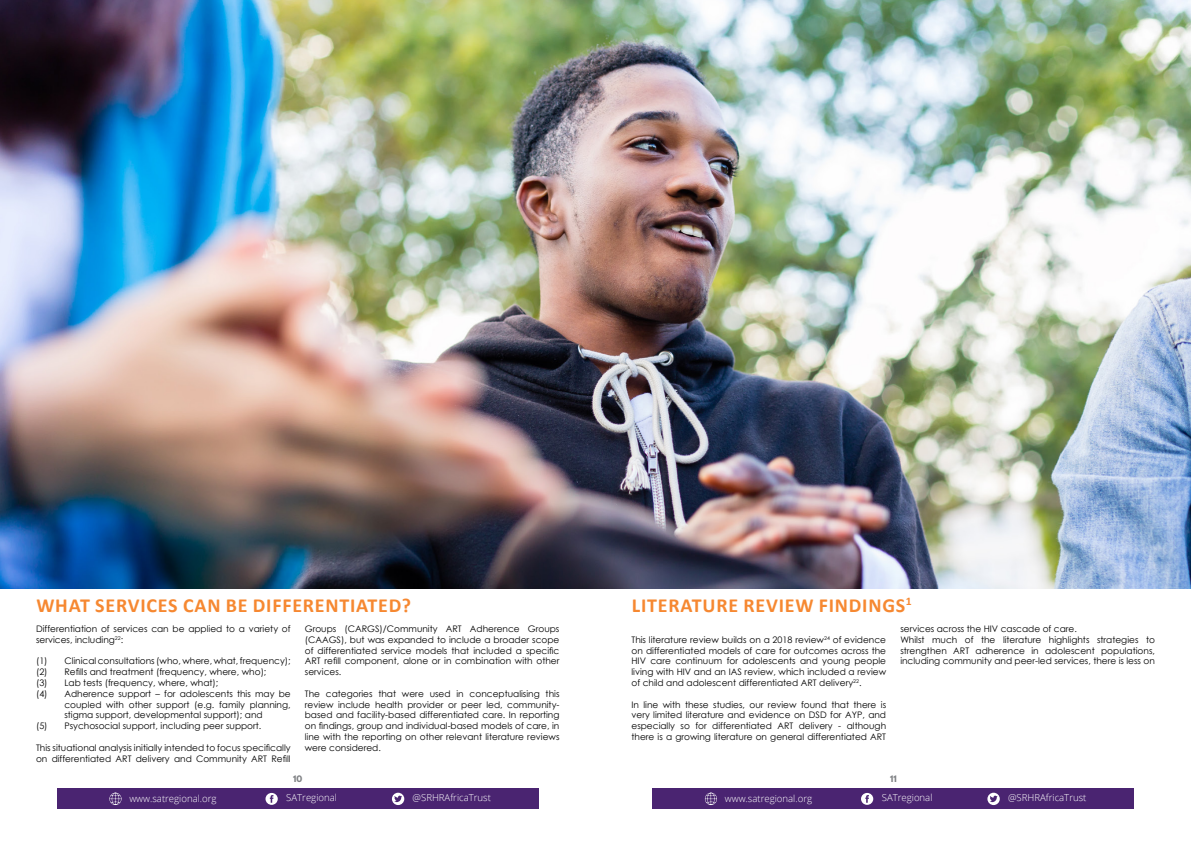
<style>
.page{position:relative;width:1191px;height:842px;background:#fff}
.page>*{position:absolute;margin:0;border:0;box-sizing:border-box;transform-origin:0 0}
.t1{font:700 20px "Calibri";letter-spacing:.04em;color:#f68831}
.t2{font:300 9.6px "Open Sans";color:#fff}
.t3{font:9px/10.8px "Century Gothic";color:#000;text-align:justify}
.t4{font:700 8px "League Spartan";color:#808285}
</style>
<div class="page">
<div style="left:57px;top:788px;width:481px;height:21px;background:#4a2471"></div>
<div style="left:652px;top:788px;width:482px;height:21px;background:#4a2471"></div>
<svg style="left:265px;top:793px;width:13px;height:12px"></svg>
<svg style="left:861px;top:793px;width:12px;height:12px"></svg>
<svg style="left:392px;top:793px;width:12px;height:12px"></svg>
<svg style="left:987px;top:793px;width:12px;height:12px"></svg>
<svg style="left:109px;top:793px;width:12px;height:12px"></svg>
<svg style="left:705px;top:793px;width:12px;height:12px"></svg>
<img style="left:0;top:0;width:1191px;height:588px">
<h1 class="t1" style="left:36px;top:591px;width:376px">WHAT SERVICES CAN BE DIFFERENTIATED?</h1>
<h1 class="t1" style="left:632px;top:591px;width:281px">LITERATURE REVIEW FINDINGS<sup>1</sup></h1>
<p class="t3" style="left:631px;top:634px;width:256px">This literature review builds on a 2018 review<sup>24</sup> of evidence on differentiated models of care for outcomes across the HIV care continuum for adolescents and young people living with HIV and an IAS review, which included a review of child and adolescent differentiated ART delivery<sup>22</sup>.</p>
<p class="t3" style="left:631px;top:699px;width:256px">In line with these studies, our review found that there is very limited literature and evidence on DSD for AYP, and especially so for differentiated ART delivery - although there is a growing literature on general differentiated ART</p>
<p class="t3" style="left:305px;top:623px;width:256px">Groups (CARGS)/Community ART Adherence Groups (CAAGS), but was expanded to include a broader scope of differentiated service models that included a specific ART refill component, alone or in combination with other services.</p>
<p class="t3" style="left:305px;top:688px;width:256px">The categories that were used in conceptualising this review include health provider or peer led, community&shy;based and facility-based differentiated care. In reporting on findings, group and individual-based models of care, in line with the reporting on other relevant literature reviews were considered.</p>
<p class="t3" style="left:36px;top:623px;width:256px">Differentiation of services can be applied to a variety of services, including<sup>22</sup>:</p>
<p class="t3" style="left:36px;top:656px;width:256px">(1) Clinical consultations (who, where, what, frequency);</p>
<p class="t3" style="left:36px;top:666px;width:232px">(2) Refills and treatment (frequency, where, who);</p>
<p class="t3" style="left:36px;top:677px;width:184px">(3) Lab tests (frequency, where, what);</p>
<p class="t3" style="left:36px;top:688px;width:256px">(4) Adherence support – for adolescents this may be</p>
<p class="t3" style="left:64px;top:699px;width:228px">coupled with other support (e.g. family planning,</p>
<p class="t3" style="left:64px;top:710px;width:200px">stigma support, developmental support); and</p>
<p class="t3" style="left:36px;top:720px;width:227px">(5) Psychosocial support, including peer support.</p>
<p class="t3" style="left:36px;top:742px;width:256px">This situational analysis initially intended to focus specifically on differentiated ART delivery and Community ART Refill</p>
<p class="t3" style="left:900px;top:623px;width:256px;text-align:left">services across the HIV cascade of care.<br>Whilst much of the literature highlights strategies to strengthen ART adherence in adolescent populations, including community and peer-led services, there is less on</p>
<p class="t4" style="left:293px;top:772px;width:11px">10</p>
<p class="t4" style="left:890px;top:772px;width:8px">11</p>
<p class="t2" style="left:129px;top:792px;width:89px">www.satregional.org</p>
<p class="t2" style="left:286px;top:791px;width:52px">SATregional</p>
<p class="t2" style="left:412px;top:791px;width:80px">@SRHRAfricaTrust</p>
<p class="t2" style="left:725px;top:792px;width:89px">www.satregional.org</p>
<p class="t2" style="left:881px;top:791px;width:52px">SATregional</p>
<p class="t2" style="left:1008px;top:791px;width:80px">@SRHRAfricaTrust</p>
</div>
